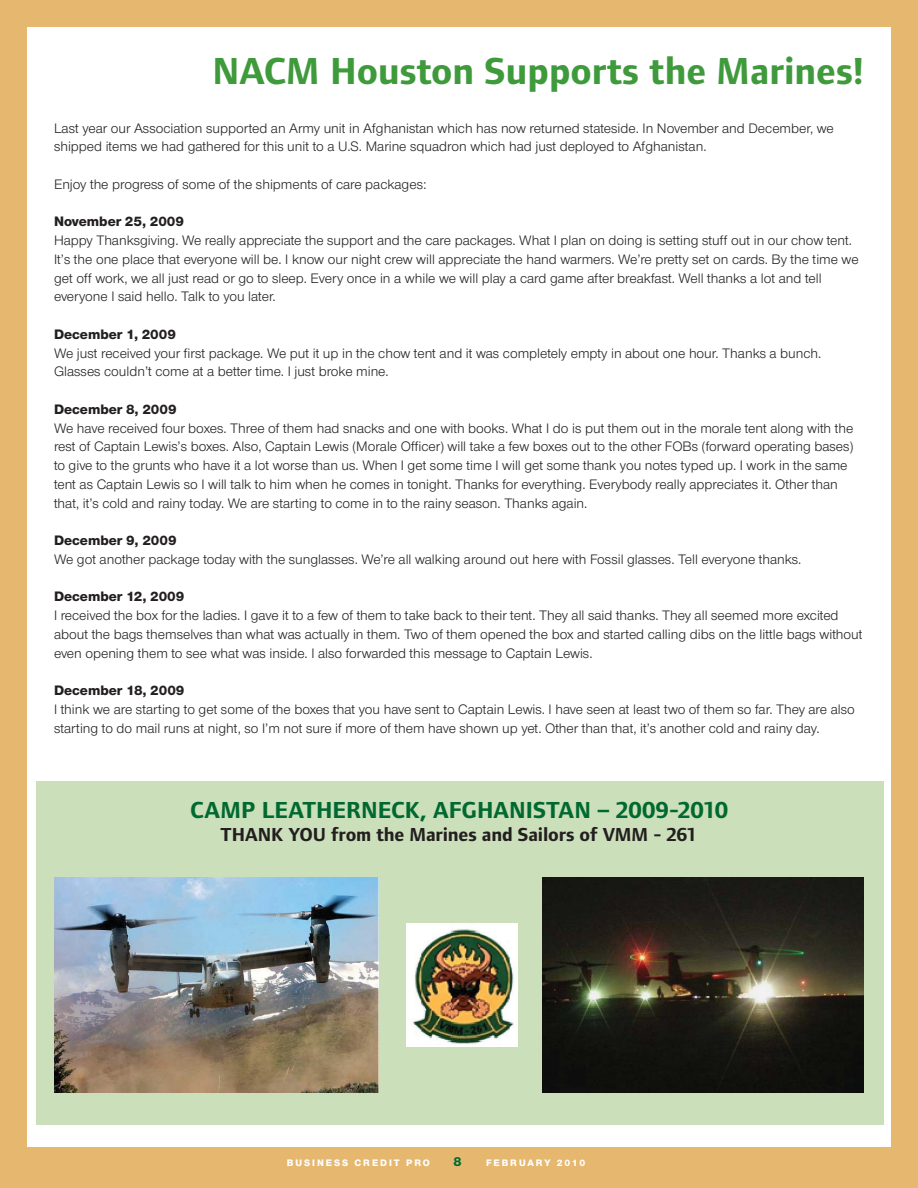
<style>
.page{position:relative;width:918px;height:1188px;background:#fff}
.page>*{position:absolute;margin:0;border:0;box-sizing:border-box;transform-origin:0 0}
.t1{font:700 39px "Foundry Form Sans";color:#3f9a3c}
.t2{font:700 24px "Foundry Form Sans";color:#006930}
.t3{font:700 19.5px "Foundry Form Sans";letter-spacing:-.005em;color:#231f20}
.t4{font:14.25px/18.8px "Nimbus Sans Novus T";color:#231f20}
.t5{font:800 14.25px "Nimbus Sans Novus T";color:#231f20}
.t6{font:800 13.5px "Nimbus Sans Novus T";color:#006930}
.t7{font:800 9.75px "Nimbus Sans Novus T";letter-spacing:.2em;color:#fff}
</style>
<div class="page">
<div style="left:0;top:0;width:918px;height:27px;background:#e6b86f"></div>
<div style="left:0;top:0;width:27px;height:1148px;background:#e6b86f"></div>
<div style="left:0;top:1148px;width:918px;height:40px;background:#e6b86f"></div>
<div style="left:891px;top:0;width:27px;height:1148px;background:#e6b86f"></div>
<div style="left:36px;top:782px;width:847px;height:343px;background:#cbdfba"></div>
<img style="left:406px;top:924px;width:112px;height:122px">
<img style="left:54px;top:878px;width:325px;height:215px">
<img style="left:543px;top:878px;width:321px;height:214px">
<h1 class="t1" style="left:212px;top:56px;width:653px">NACM Houston Supports the Marines!</h1>
<p class="t4" style="left:54px;top:119px;width:781px">Last year our Association supported an Army unit in Afghanistan which has now returned stateside. In November and December, we shipped items we had gathered for this unit to a U.S. Marine squadron which had just deployed to Afghanistan.</p>
<p class="t4" style="left:54px;top:176px;width:374px">Enjoy the progress of some of the shipments of care packages:</p>
<p class="t5" style="left:54px;top:216px;width:131px">November 25, 2009</p>
<p class="t4" style="left:54px;top:232px;width:806px">Happy Thanksgiving. We really appreciate the support and the care packages. What I plan on doing is setting stuff out in our chow tent.<br>It’s the one place that everyone will be. I know our night crew will appreciate the hand warmers. We’re pretty set on cards. By the time we get off work, we all just read or go to sleep. Every once in a while we will play a card game after breakfast. Well thanks a lot and tell everyone I said hello. Talk to you later.</p>
<p class="t5" style="left:54px;top:329px;width:123px">December 1, 2009</p>
<p class="t4" style="left:54px;top:344px;width:769px">We just received your first package. We put it up in the chow tent and it was completely empty in about one hour. Thanks a bunch.<br>Glasses couldn’t come at a better time. I just broke mine.</p>
<p class="t5" style="left:54px;top:404px;width:124px">December 8, 2009</p>
<p class="t4" style="left:54px;top:419px;width:801px">We have received four boxes. Three of them had snacks and one with books. What I do is put them out in the morale tent along with the rest of Captain Lewis’s boxes. Also, Captain Lewis (Morale Officer) will take a few boxes out to the other FOBs (forward operating bases) to give to the grunts who have it a lot worse than us. When I get some time I will get some thank you notes typed up. I work in the same tent as Captain Lewis so I will talk to him when he comes in tonight. Thanks for everything. Everybody really appreciates it. Other than that, it’s cold and rainy today. We are starting to come in to the rainy season. Thanks again.</p>
<p class="t5" style="left:54px;top:535px;width:124px">December 9, 2009</p>
<p class="t4" style="left:54px;top:551px;width:749px">We got another package today with the sunglasses. We’re all walking around out here with Fossil glasses. Tell everyone thanks.</p>
<p class="t5" style="left:54px;top:591px;width:132px">December 12, 2009</p>
<p class="t4" style="left:54px;top:607px;width:810px">I received the box for the ladies. I gave it to a few of them to take back to their tent. They all said thanks. They all seemed more excited about the bags themselves than what was actually in them. Two of them opened the box and started calling dibs on the little bags without even opening them to see what was inside. I also forwarded this message to Captain Lewis.</p>
<p class="t5" style="left:54px;top:685px;width:132px">December 18, 2009</p>
<p class="t4" style="left:54px;top:701px;width:802px">I think we are starting to get some of the boxes that you have sent to Captain Lewis. I have seen at least two of them so far. They are also starting to do mail runs at night, so I’m not sure if more of them have shown up yet. Other than that, it’s another cold and rainy day.</p>
<h2 class="t2" style="left:190px;top:801px;width:539px">CAMP LEATHERNECK, AFGHANISTAN – 2009-2010</h2>
<h3 class="t3" style="left:221px;top:828px;width:478px">THANK YOU from the Marines and Sailors of VMM - 261</h3>
<p class="t7" style="left:287px;top:1158px;width:145px">BUSINESS CREDIT PRO</p>
<p class="t6" style="left:454px;top:1156px;width:10px">8</p>
<p class="t7" style="left:486px;top:1158px;width:101px">FEBRUARY 2010</p>
</div>
